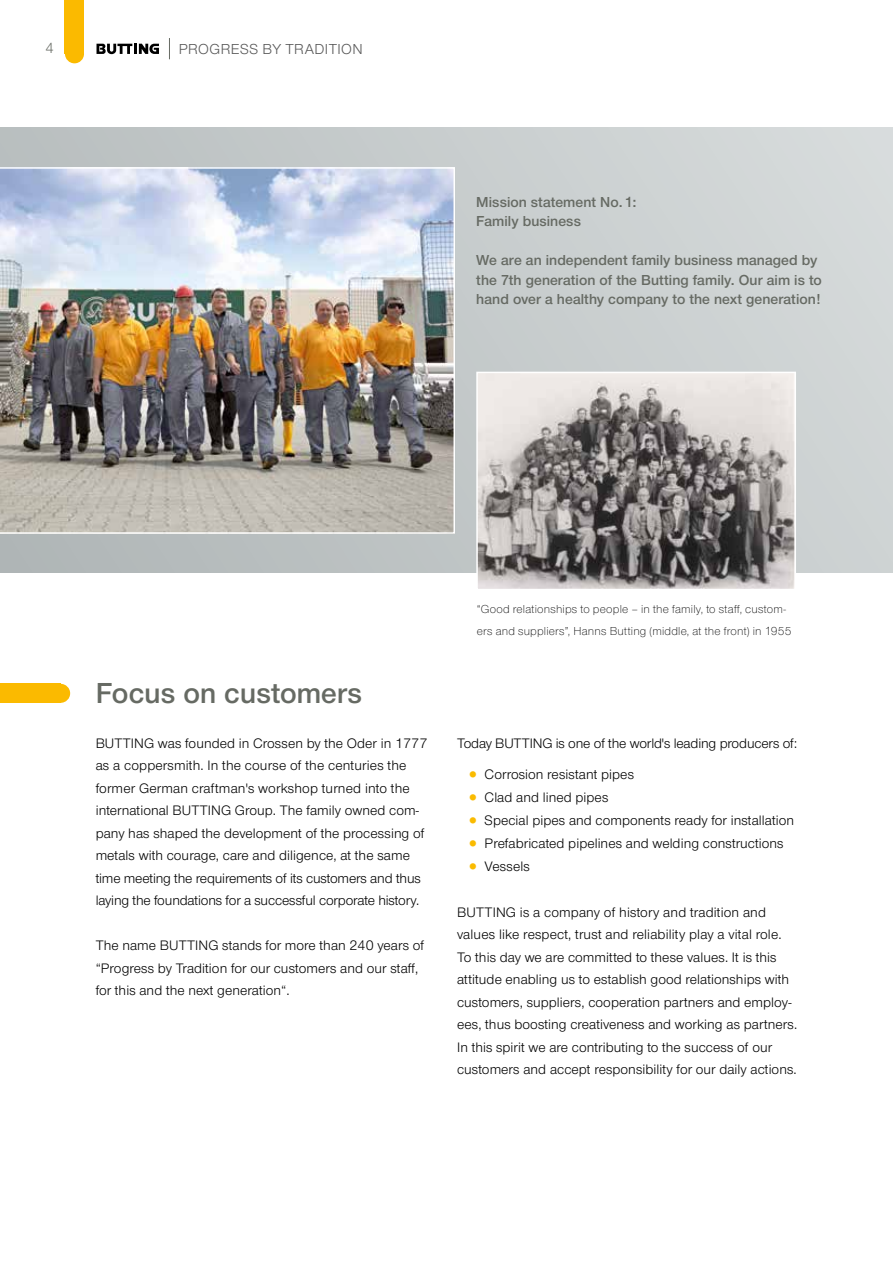
<style>
.page{position:relative;width:893px;height:1263px;background:#fff}
.page>*{position:absolute;margin:0;border:0;box-sizing:border-box;transform-origin:0 0}
.t1{font:30px "Nimbus San Nov Sem Bol";letter-spacing:.005em;color:#666a63}
.t2{font:15px/19.5px "Nimbus San Nov Sem Bol";letter-spacing:.005em;color:#666a63}
.t3{font:15px "Nimbus San Nov";letter-spacing:.03em;color:#565656}
.t4{font:15px "Nimbus San Nov";color:#666a63}
.t5{font:14.25px/22.5px "Nimbus San Nov";letter-spacing:.005em;color:#000}
.t6{font:300 12px/22.5px "Nimbus San Nov";letter-spacing:.015em;color:#000}
.s1{font-size:22.5px;color:#fabb00}
</style>
<div class="page">
<div style="left:65px;top:0;width:19px;height:54px;background:#fbba00"></div>
<div style="left:65px;top:44px;width:19px;height:19px;background:#fbba00;border-radius:50%"></div>
<svg style="left:97px;top:44px;width:62px;height:10px"></svg>
<svg style="left:169px;top:38px;width:1px;height:21px"></svg>
<div style="left:0;top:128px;width:893px;height:445px;background:linear-gradient(to right,#b3b9ba,#d5dada)"></div>
<img style="left:0;top:167px;width:455px;height:367px">
<div style="left:0;top:684px;width:61px;height:19px;background:#fbba00"></div>
<div style="left:51px;top:684px;width:19px;height:19px;background:#fbba00;border-radius:50%"></div>
<img style="left:479px;top:375px;width:314px;height:212px">
<div style="left:476px;top:372px;width:320px;height:218px;border:2px solid #fff"></div>
<p class="t4" style="left:46px;top:38px;width:10px">4</p>
<p class="t3" style="left:179px;top:39px;width:186px">PROGRESS BY TRADITION</p>
<p class="t2" style="left:476px;top:192px;width:162px">Mission statement No. 1:<br>Family business</p>
<p class="t2" style="left:476px;top:250px;width:347px">We are an independent family business managed by the 7th generation of the Butting family. Our aim is to hand over a healthy company to the next generation!</p>
<h1 class="t1" style="left:96px;top:673px;width:268px">Focus on customers</h1>
<p class="t5" style="left:96px;top:731px;width:333px">BUTTING was founded in Crossen by the Oder in 1777 as a coppersmith. In the course of the centuries the former German craftman's workshop turned into the international BUTTING Group. The family owned com&shy;pany has shaped the development of the processing of metals with courage, care and diligence, at the same time meeting the requirements of its customers and thus laying the foundations for a successful corporate history.</p>
<p class="t5" style="left:96px;top:934px;width:330px">The name BUTTING stands for more than 240 years of “Progress by Tradition for our customers and our staff, for this and the next generation“.</p>
<p class="t6" style="left:477px;top:597px;width:316px">“Good relationships to people – in the family, to staff, custom&shy;ers and suppliers”, Hanns Butting (middle, at the front) in 1955</p>
<p class="t5" style="left:457px;top:731px;width:342px">Today BUTTING is one of the world's leading producers of:</p>
<p class="t5" style="left:466px;top:763px;width:170px"><span class="s1">•</span> Corrosion resistant pipes</p>
<p class="t5" style="left:466px;top:786px;width:144px"><span class="s1">•</span> Clad and lined pipes</p>
<p class="t5" style="left:466px;top:809px;width:330px"><span class="s1">•</span> Special pipes and components ready for installation</p>
<p class="t5" style="left:466px;top:831px;width:320px"><span class="s1">•</span> Prefabricated pipelines and welding constructions</p>
<p class="t5" style="left:466px;top:854px;width:66px"><span class="s1">•</span> Vessels</p>
<p class="t5" style="left:457px;top:900px;width:342px">BUTTING is a company of history and tradition and values like respect, trust and reliability play a vital role.<br>To this day we are committed to these values. It is this attitude enabling us to establish good relationships with customers, suppliers, cooperation partners and employ&shy;ees, thus boosting creativeness and working as partners.<br>In this spirit we are contributing to the success of our customers and accept responsibility for our daily actions.</p>
</div>
